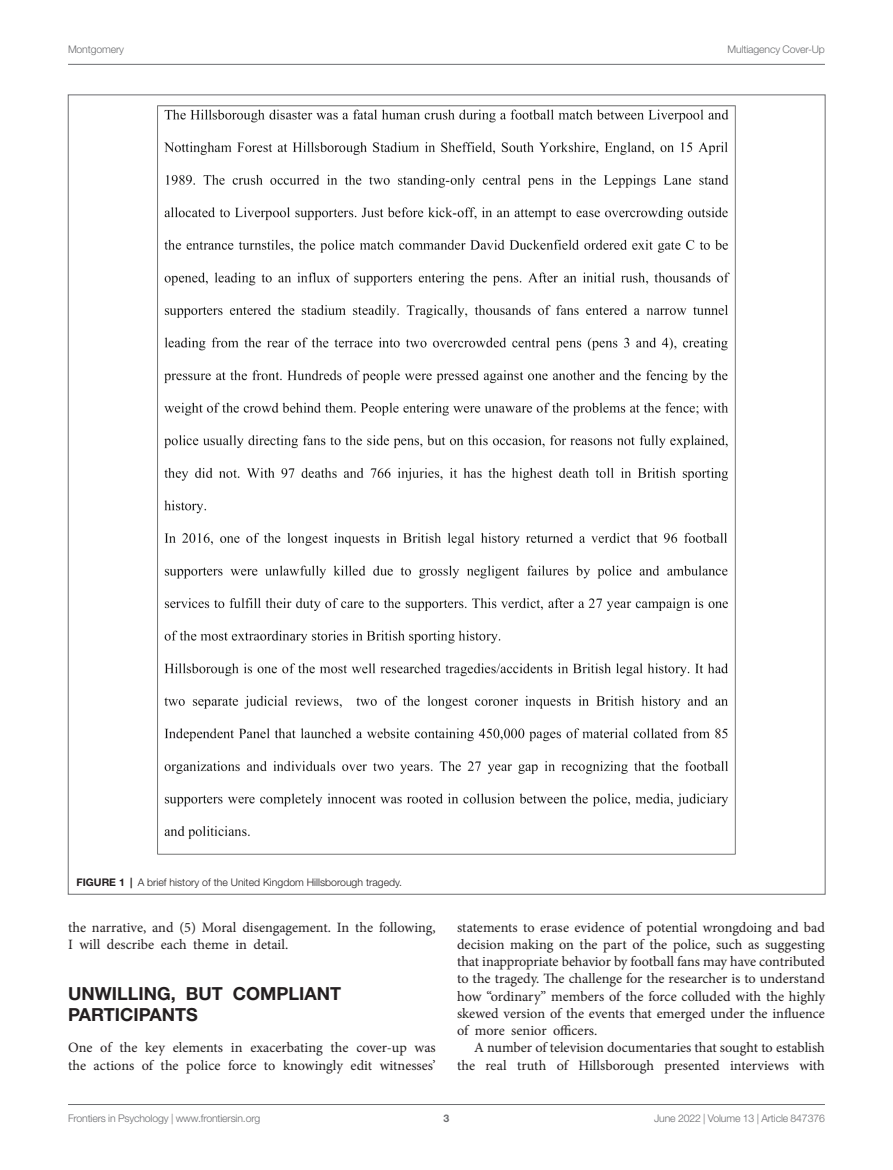
<style>
.page{position:relative;width:893px;height:1170px;background:#fff}
.page>*{position:absolute;margin:0;border:0;box-sizing:border-box;transform-origin:0 0}
.HEAD_1{font:700 18px/21px "Helvetica Neue LT Std";color:#231f20}
.TEXT_FLUSH{font:14.25px/17.2px "Minion Pro";color:#231f20}
.TEXT{font:14.25px/17.2px "Minion Pro";letter-spacing:-.005em;color:#231f20}
.t1{font:300 10.5px "Helvetica Neue LT Std";letter-spacing:-.015em;color:#6c6d70}
.FIG_LEG{font:300 10.5px "Helvetica Neue LT Std";color:#231f20}
.t2{font:700 10.5px "Helvetica Neue LT Std";color:#6c6d70}
.s1{font-weight:700}
</style>
<div class="page">
<hr style="left:68px;top:64px;width:757px;height:1px;background:#6c6d70">
<hr style="left:68px;top:1104px;width:757px;height:1px;background:#6c6d70">
<img style="left:157px;top:105px;width:579px;height:750px">
<p class="t1" style="left:68px;top:42px;width:58px">Montgomery</p>
<p class="t1" style="left:728px;top:42px;width:99px">Multiagency Cover-Up</p>
<p class="FIG_LEG" style="left:77px;top:875px;width:327px"><span class="s1">FIGURE 1 |</span> A brief history of the United Kingdom Hillsborough tragedy.</p>
<p class="TEXT" style="left:68px;top:918px;width:369px">the narrative, and (5) Moral disengagement. In the following,<br>I will describe each theme in detail.</p>
<p class="HEAD_1" style="left:68px;top:982px;width:274px">UNWILLING, BUT COMPLIANT<br>PARTICIPANTS</p>
<p class="TEXT_FLUSH" style="left:68px;top:1039px;width:369px">One of the key elements in exacerbating the cover-up was the actions of the police force to knowingly edit witnesses’</p>
<p class="TEXT_FLUSH" style="left:457px;top:918px;width:369px;text-align:justify">statements to erase evidence of potential wrongdoing and bad decision making on the part of the police, such as suggesting that inappropriate behavior by football fans may have contributed to the tragedy. The challenge for the researcher is to understand how “ordinary” members of the force colluded with the highly skewed version of the events that emerged under the influence of more senior officers.</p>
<p class="TEXT" style="left:457px;top:1039px;width:369px;text-align:right">A number of television documentaries that sought to establish the real truth of Hillsborough presented interviews with</p>
<p class="t1" style="left:68px;top:1111px;width:194px">Frontiers in Psychology | www.frontiersin.org</p>
<p class="t2" style="left:444px;top:1111px;width:7px">3</p>
<p class="t1" style="left:654px;top:1111px;width:172px">June 2022 | Volume 13 | Article 847376</p>
</div>
